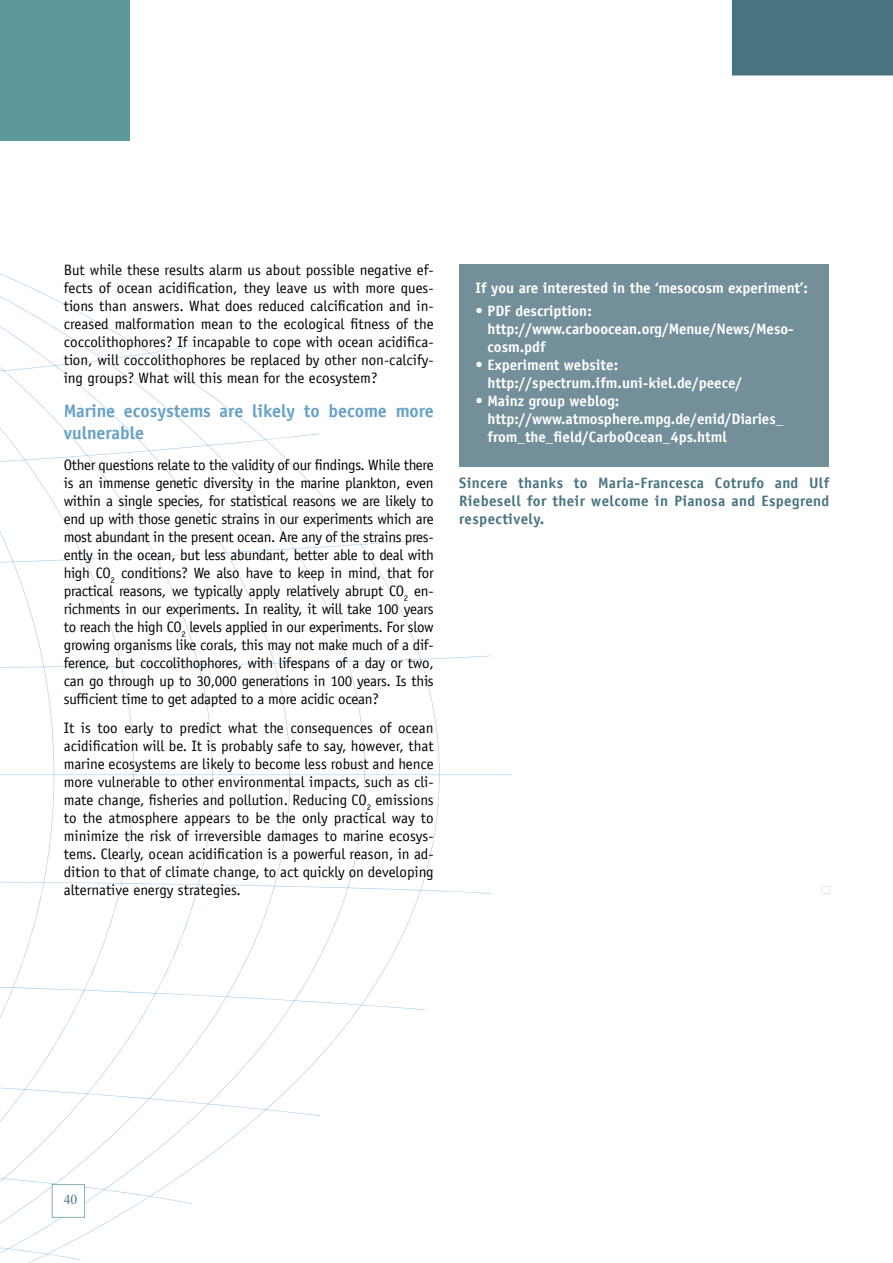
<style>
.page{position:relative;width:893px;height:1263px;background:#fff}
.page>*{position:absolute;margin:0;border:0;box-sizing:border-box;transform-origin:0 0}
.t1{font:700 18px/21.6px "Officina Sans LT";color:#67a1c6}
.t2{font:15px/18px "Officina Sans LT";color:#000;text-align:justify}
.t3{font:700 15px/18px "Officina Sans LT";color:#fff}
.t4{font:700 15px/18px "Officina Sans LT";letter-spacing:.025em;color:#487481;text-align:justify}
.t5{font:13.5px "Times New Roman";color:#487481}
</style>
<div class="page">
<svg style="left:0;top:273px;width:512px;height:990px"></svg>
<div style="left:732px;top:0;width:161px;height:76px;background:#487481"></div>
<div style="left:0;top:0;width:130px;height:141px;background:#5d989c"></div>
<svg style="left:52px;top:1184px;width:33px;height:33px"></svg>
<div style="left:459px;top:264px;width:370px;height:203px;background:#738f99"></div>
<svg style="left:822px;top:886px;width:7px;height:8px"></svg>
<p class="t2" style="left:64px;top:261px;width:371px">But while these results alarm us about possible negative ef&shy;fects of ocean acidification, they leave us with more ques&shy;tions than answers. What does reduced calcification and in&shy;creased malformation mean to the ecological fitness of the coccolithophores? If incapable to cope with ocean acidifica&shy;tion, will coccolithophores be replaced by other non-calcify&shy;ing groups? What will this mean for the ecosystem?</p>
<p class="t1" style="left:64px;top:400px;width:371px">Marine ecosystems are likely to become more vulnerable</p>
<p class="t2" style="left:64px;top:456px;width:371px">Other questions relate to the validity of our findings. While there is an immense genetic diversity in the marine plankton, even within a single species, for statistical reasons we are likely to end up with those genetic strains in our experiments which are most abundant in the present ocean. Are any of the strains pres&shy;ently in the ocean, but less abundant, better able to deal with high CO<sub>2</sub> conditions? We also have to keep in mind, that for practical reasons, we typically apply relatively abrupt CO<sub>2</sub> en&shy;richments in our experiments. In reality, it will take 100 years to reach the high CO<sub>2</sub> levels applied in our experiments. For slow growing organisms like corals, this may not make much of a dif&shy;ference, but coccolithophores, with lifespans of a day or two, can go through up to 30,000 generations in 100 years. Is this sufficient time to get adapted to a more acidic ocean?</p>
<p class="t2" style="left:64px;top:718px;width:371px">It is too early to predict what the consequences of ocean acidification will be. It is probably safe to say, however, that marine ecosystems are likely to become less robust and hence more vulnerable to other environmental impacts, such as cli&shy;mate change, fisheries and pollution. Reducing CO<sub>2</sub> emissions to the atmosphere appears to be the only practical way to minimize the risk of irreversible damages to marine ecosys&shy;tems. Clearly, ocean acidification is a powerful reason, in ad&shy;dition to that of climate change, to act quickly on developing alternative energy strategies.</p>
<p class="t3" style="left:476px;top:279px;width:334px">If you are interested in the ‘mesocosm experiment’:</p>
<p class="t3" style="left:488px;top:301px;width:308px;text-indent:-12px">• PDF description: http://www.carboocean.org/Menue/News/Meso&shy;cosm.pdf</p>
<p class="t3" style="left:488px;top:355px;width:256px;text-indent:-12px">• Experiment website: http://spectrum.ifm.uni-kiel.de/peece/</p>
<p class="t3" style="left:488px;top:391px;width:297px;text-indent:-12px">• Mainz group weblog: http://www.atmosphere.mpg.de/enid/Diaries_ from_the_field/CarboOcean_4ps.html</p>
<p class="t4" style="left:459px;top:474px;width:371px">Sincere thanks to Maria-Francesca Cotrufo and Ulf Riebesell for their welcome in Pianosa and Espegrend respectively.</p>
<p class="t5" style="left:64px;top:1190px;width:15px">40</p>
</div>
